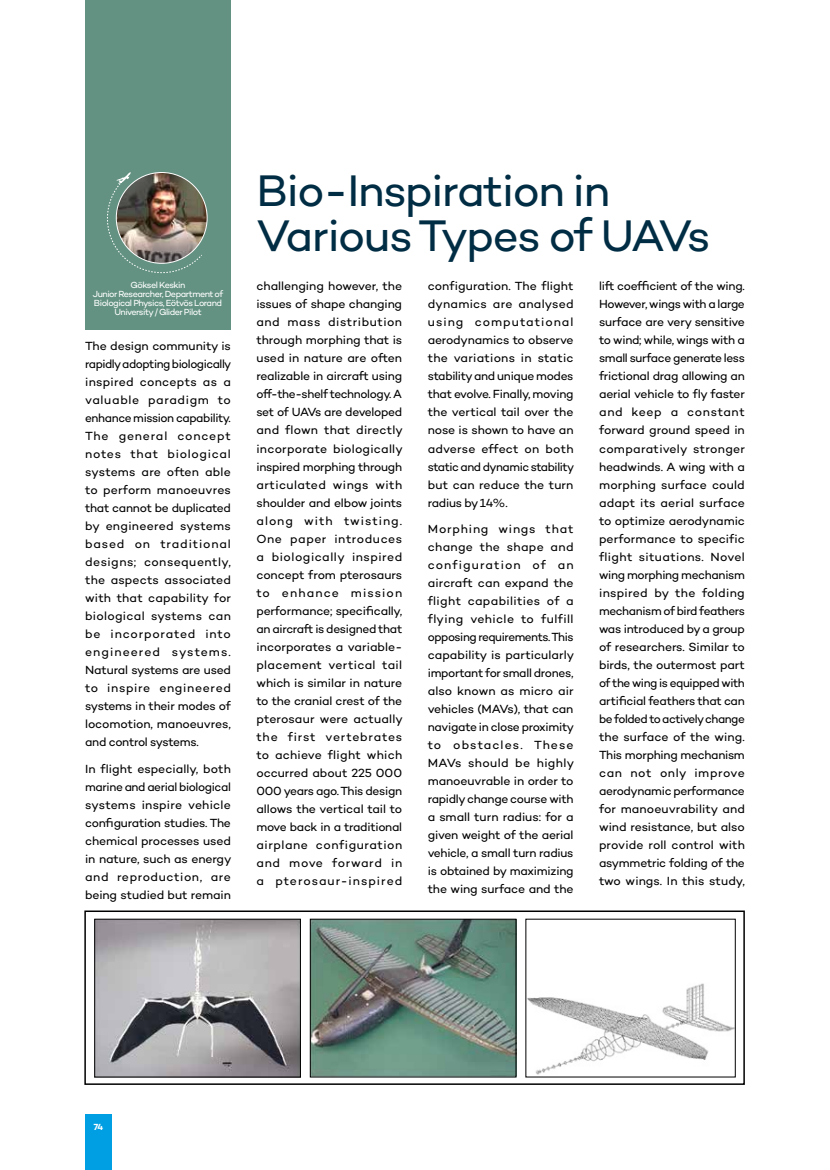
<style>
.page{position:relative;width:830px;height:1170px;background:#fff}
.page>*{position:absolute;margin:0;border:0;box-sizing:border-box;transform-origin:0 0}
.t1{font:45px/45px "Campton";letter-spacing:-.03em;color:#002d44}
.t2{font:12px/18px "Campton";letter-spacing:-.01em;color:#000;text-align:justify}
.t3{font:9px/9px "Campton";letter-spacing:-.055em;color:#fff;text-align:center}
.t4{font:600 9px "Campton";color:#fff}
</style>
<div class="page">
<div style="left:85px;top:0;width:146px;height:329px;background:#639282"></div>
<img style="left:96px;top:920px;width:202px;height:155px">
<div style="left:94px;top:918px;width:206px;height:159px;border:1px solid #000"></div>
<img style="left:312px;top:920px;width:202px;height:155px">
<div style="left:310px;top:918px;width:206px;height:159px;border:1px solid #000"></div>
<img style="left:527px;top:983px;width:206px;height:92px">
<div style="left:84px;top:910px;width:660px;height:174px;border:2px solid #000"></div>
<img style="left:107px;top:172px;width:95px;height:102px">
<div style="left:85px;top:1114px;width:27px;height:55px;background:#009fe3"></div>
<p class="t3" style="left:93px;top:280px;width:132px">Göksel Keskin<br>Junior Researcher, Department of<br>Biological Physics, Eötvös Lorand<br>University / Glider Pilot</p>
<p class="t2" style="left:85px;top:336px;width:148px">The design community is rapidly adopting biologically inspired concepts as a valuable paradigm to enhance mission capability.<br>The general concept notes that biological systems are often able to perform manoeuvres that cannot be duplicated by engineered systems based on traditional designs; consequently, the aspects associated with that capability for biological systems can be incorporated into engineered systems.<br>Natural systems are used to inspire engineered systems in their modes of locomotion, manoeuvres, and control systems.</p>
<p class="t2" style="left:85px;top:759px;width:148px">In flight especially, both marine and aerial biological systems inspire vehicle configuration studies. The chemical processes used in nature, such as energy and reproduction, are being studied but remain</p>
<h1 class="t1" style="left:256px;top:167px;width:455px">Bio-Inspiration in<br>Various Types of UAVs</h1>
<p class="t2" style="left:256px;top:277px;width:148px">challenging however, the issues of shape changing and mass distribution through morphing that is used in nature are often realizable in aircraft using off-the-shelf technology. A set of UAVs are developed and flown that directly incorporate biologically inspired morphing through articulated wings with shoulder and elbow joints along with twisting.<br>One paper introduces a biologically inspired concept from pterosaurs to enhance mission performance; specifically, an aircraft is designed that incorporates a variable&shy;placement vertical tail which is similar in nature to the cranial crest of the pterosaur were actually the first vertebrates to achieve flight which occurred about 225 000<br>000 years ago. This design allows the vertical tail to move back in a traditional airplane configuration and move forward in a pterosaur-inspired</p>
<p class="t2" style="left:427px;top:277px;width:148px">configuration. The flight dynamics are analysed using computational aerodynamics to observe the variations in static stability and unique modes that evolve. Finally, moving the vertical tail over the nose is shown to have an adverse effect on both static and dynamic stability but can reduce the turn radius by 14%.</p>
<p class="t2" style="left:427px;top:519px;width:148px">Morphing wings that change the shape and configuration of an aircraft can expand the flight capabilities of a flying vehicle to fulfill opposing requirements. This capability is particularly important for small drones, also known as micro air vehicles (MAVs), that can navigate in close proximity to obstacles. These MAVs should be highly manoeuvrable in order to rapidly change course with a small turn radius: for a given weight of the aerial vehicle, a small turn radius is obtained by maximizing the wing surface and the</p>
<p class="t2" style="left:598px;top:277px;width:147px">lift coefficient of the wing.<br>However, wings with a large surface are very sensitive to wind; while, wings with a small surface generate less frictional drag allowing an aerial vehicle to fly faster and keep a constant forward ground speed in comparatively stronger headwinds. A wing with a morphing surface could adapt its aerial surface to optimize aerodynamic performance to specific flight situations. Novel wing morphing mechanism inspired by the folding mechanism of bird feathers was introduced by a group of researchers. Similar to birds, the outermost part of the wing is equipped with artificial feathers that can be folded to actively change the surface of the wing.<br>This morphing mechanism can not only improve aerodynamic performance for manoeuvrability and wind resistance, but also provide roll control with asymmetric folding of the two wings. In this study,</p>
<p class="t4" style="left:94px;top:1120px;width:11px">74</p>
</div>
